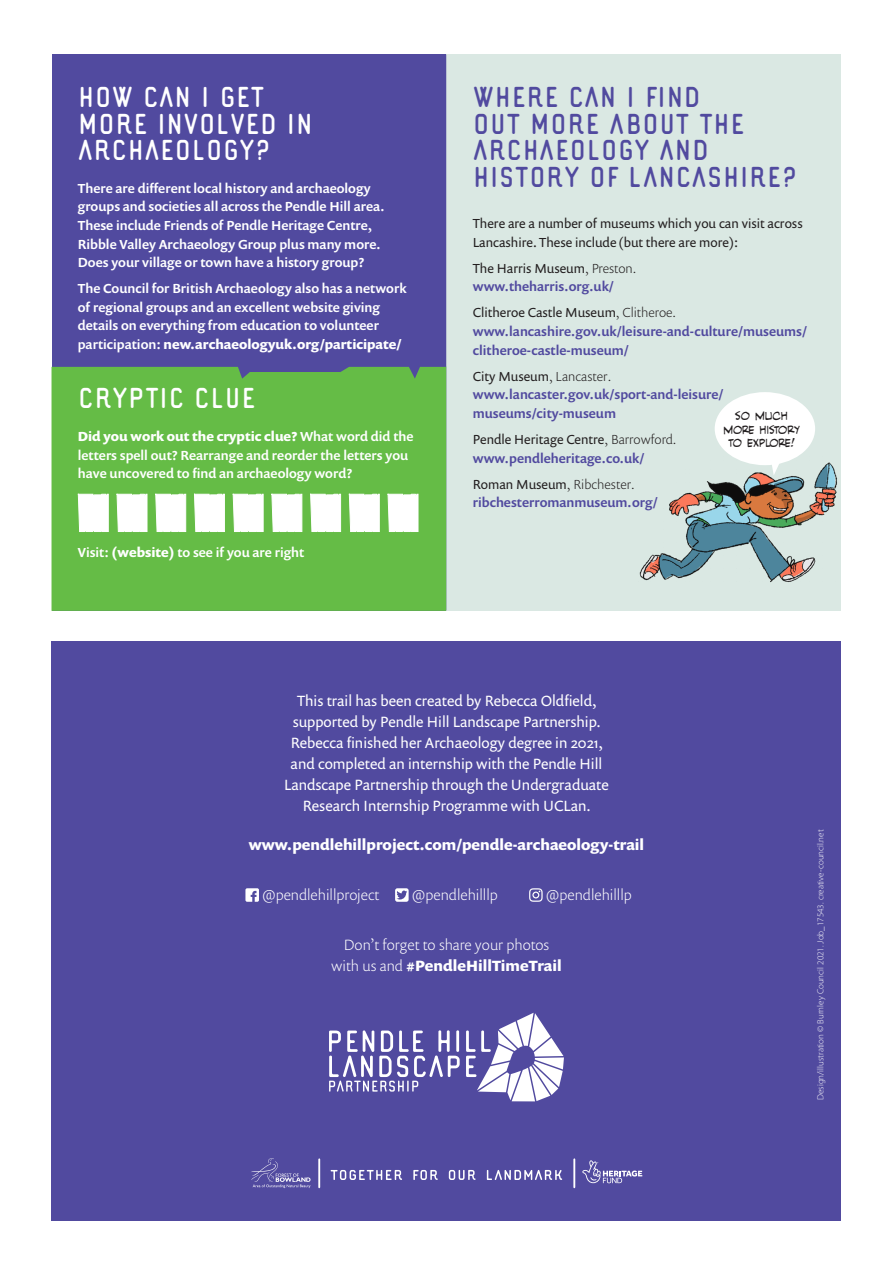
<style>
.page{position:relative;width:893px;height:1263px;background:#fff}
.page>*{position:absolute;margin:0;border:0;box-sizing:border-box;transform-origin:0 0}
.t1{font:35.85px/26.5px "Lazy Ride Sans";color:#514a9f}
.t2{font:35.85px/26.5px "Lazy Ride Sans";color:#fff}
.t3{font:15.45px/13.8px "Piekos Professional BB";color:#231f20;text-align:center}
.body{font:15px/21px "Prenton RP Pro";color:#fff;text-align:center}
.body-2{font:300 15px/21px "Prenton RP Pro";color:#fff;text-align:center}
.body-3{font:700 15px "Prenton RP Pro";color:#fff}
.t4{font:500 13.2px/18.6px "Prenton RP Pro";color:#fff}
.t5{font:500 13.2px/18.6px "Prenton RP Pro";color:#514a9f}
.t6{font:13.2px/18.6px "Prenton RP Pro";color:#231f20}
.t7{font:300 9px "Myriad Pro";color:#fff}
.s1{font-weight:700}
.s2{font-weight:400;color:#231f20}
.s3{font-weight:300;color:#231f20}
</style>
<div class="page">
<div style="left:52px;top:54px;width:394px;height:557px;background:#514a9f"></div>
<div style="left:52px;top:367px;width:394px;height:244px;background:#65bc46"></div>
<svg style="left:77px;top:493px;width:32px;height:44px"></svg>
<svg style="left:154px;top:493px;width:33px;height:44px"></svg>
<svg style="left:232px;top:493px;width:32px;height:44px"></svg>
<svg style="left:309px;top:493px;width:32px;height:44px"></svg>
<svg style="left:116px;top:493px;width:32px;height:44px"></svg>
<svg style="left:193px;top:493px;width:32px;height:44px"></svg>
<svg style="left:270px;top:493px;width:33px;height:44px"></svg>
<svg style="left:348px;top:493px;width:32px;height:44px"></svg>
<svg style="left:387px;top:493px;width:32px;height:44px"></svg>
<div style="left:446px;top:54px;width:395px;height:557px;background:#dae8e3"></div>
<img style="left:639px;top:449px;width:198px;height:134px">
<div style="left:715px;top:392px;width:100px;height:73px;background:#fff;border-radius:50%"></div>
<svg style="left:770px;top:463px;width:13px;height:12px"></svg>
<div style="left:52px;top:641px;width:789px;height:579px;background:#514a9f"></div>
<svg style="left:251px;top:1158px;width:60px;height:30px"></svg>
<hr style="left:318px;top:1159px;width:2px;height:28px;background:#fff">
<hr style="left:573px;top:1159px;width:2px;height:28px;background:#fff">
<svg style="left:331px;top:1170px;width:71px;height:10px"></svg>
<svg style="left:413px;top:1170px;width:25px;height:10px"></svg>
<svg style="left:449px;top:1170px;width:27px;height:10px"></svg>
<svg style="left:487px;top:1170px;width:75px;height:10px"></svg>
<svg style="left:582px;top:1160px;width:60px;height:23px"></svg>
<svg style="left:466px;top:1013px;width:98px;height:88px"></svg>
<svg style="left:329px;top:1030px;width:131px;height:62px"></svg>
<svg style="left:245px;top:888px;width:14px;height:14px"></svg>
<svg style="left:395px;top:888px;width:14px;height:14px"></svg>
<svg style="left:529px;top:888px;width:14px;height:14px"></svg>
<p class="t2" style="left:78px;top:84px;width:237px">HOW CAN I GET<br>MORE INVOLVED IN<br>ARCHAEOLOGY?</p>
<p class="t4" style="left:78px;top:179px;width:308px">There are different local history and archaeology groups and societies all across the Pendle Hill area.<br>These include Friends of Pendle Heritage Centre, Ribble Valley Archaeology Group plus many more.<br>Does your village or town have a history group?</p>
<p class="t4" style="left:78px;top:279px;width:330px">The Council for British Archaeology also has a network of regional groups and an excellent website giving details on everything from education to volunteer participation: <span class="s1">new.archaeologyuk.org/participate/</span></p>
<p class="t2" style="left:78px;top:386px;width:179px">CRYPTIC CLUE</p>
<p class="t4" style="left:78px;top:427px;width:337px"><span class="s1">Did you work out the cryptic clue?</span> What word did the letters spell out? Rearrange and reorder the letters you have uncovered to find an archaeology word?</p>
<p class="t4" style="left:78px;top:542px;width:228px">Visit: <span class="s1">(website)</span> to see if you are right</p>
<p class="t1" style="left:473px;top:85px;width:329px">WHERE CAN I FIND<br>OUT MORE ABOUT THE<br>ARCHAEOLOGY AND<br>HISTORY OF LANCASHIRE?</p>
<p class="t6" style="left:473px;top:214px;width:331px">There are a number of museums which you can visit across<br>Lancashire. These include (but there are more):</p>
<p class="t5" style="left:473px;top:259px;width:165px"><span class="s2">The Harris Museum</span><span class="s3">, Preston. </span>www.theharris.org.uk/</p>
<p class="t5" style="left:473px;top:303px;width:336px"><span class="s2">Clitheroe Castle Museum</span><span class="s3">, Clitheroe. </span>www.lancashire.gov.uk/leisure-and-culture/museums/ clitheroe-castle-museum/</p>
<p class="t5" style="left:473px;top:366px;width:252px"><span class="s2">City Museum</span><span class="s3">, Lancaster. </span>www.lancaster.gov.uk/sport-and-leisure/ museums/city-museum</p>
<p class="t5" style="left:473px;top:430px;width:205px"><span class="s2">Pendle Heritage Centre</span><span class="s3">, Barrowford. </span>www.pendleheritage.co.uk/</p>
<p class="t5" style="left:473px;top:474px;width:187px"><span class="s2">Roman Museum</span><span class="s3">, Ribchester. </span>ribchesterromanmuseum.org/</p>
<p class="t3" style="left:723px;top:409px;width:78px">so much more history to explore!</p>
<p class="body" style="left:284px;top:690px;width:326px">This trail has been created by Rebecca Oldfield, supported by Pendle Hill Landscape Partnership.<br>Rebecca finished her Archaeology degree in 2021, and completed an internship with the Pendle Hill Landscape Partnership through the Undergraduate Research Internship Programme with UCLan.</p>
<p class="body-3" style="left:249px;top:835px;width:397px">www.pendlehillproject.com/pendle-archaeology-trail</p>
<p class="t7" style="left:815px;top:1100px;width:272px;rotate:-90deg">Design/illustration © Burnley Council 2021. Job_17543. creative-council.net</p>
<p class="body-2" style="left:262px;top:883px;width:119px">@pendlehillproject</p>
<p class="body-2" style="left:412px;top:883px;width:87px">@pendlehilllp</p>
<p class="body-2" style="left:546px;top:883px;width:87px">@pendlehilllp</p>
<p class="body-2" style="left:331px;top:933px;width:232px">Don’t forget to share your photos with us and <span class="s1">#PendleHillTimeTrail</span></p>
</div>
